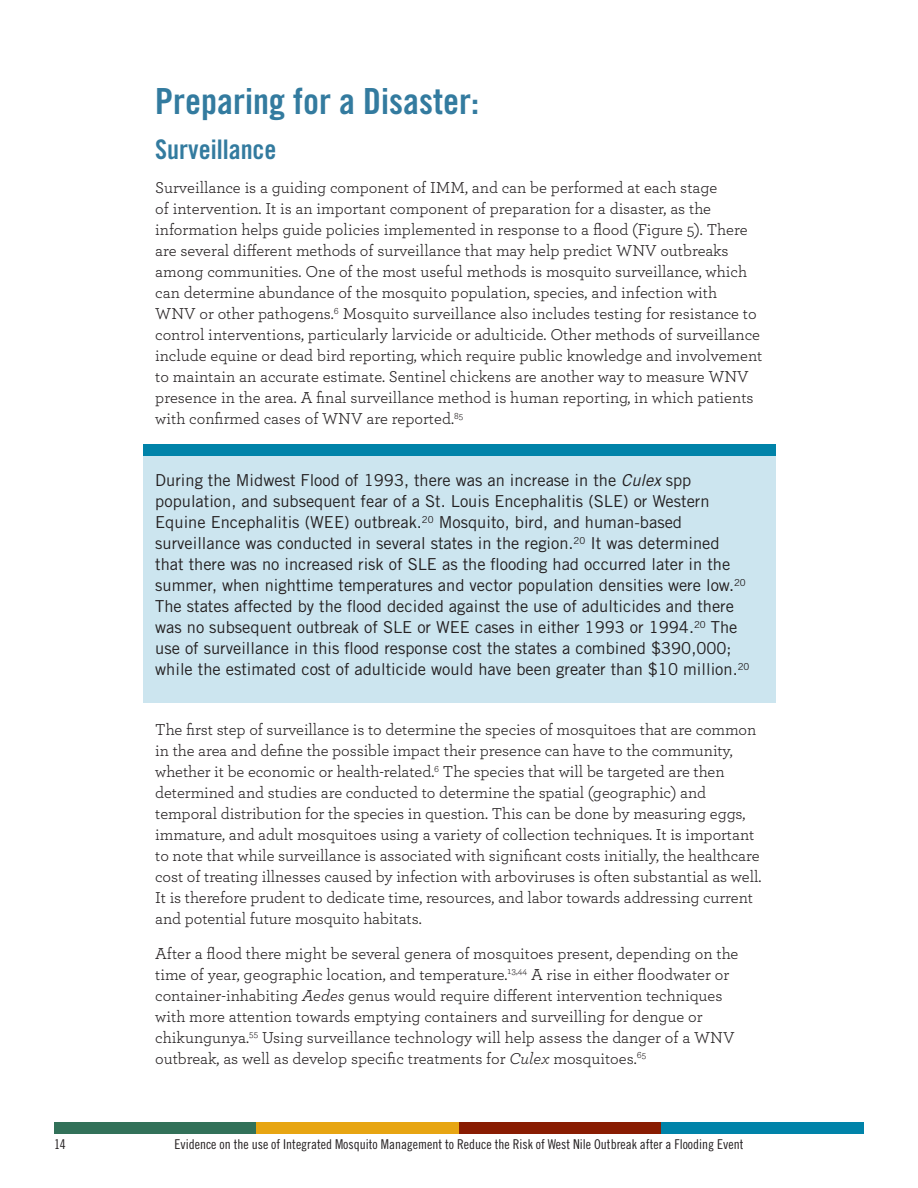
<style>
.page{position:relative;width:918px;height:1188px;background:#fff}
.page>*{position:absolute;margin:0;border:0;box-sizing:border-box;transform-origin:0 0}
.t1{font:36px "Trade Gothic LT Std Bd Cn 20";color:#337b9f}
.t2{font:27px "Trade Gothic LT Std Bd Cn 20";color:#337b9f}
.body{font:16.5px/21px "Archer Pro";letter-spacing:-.005em;color:#231f20}
.box_text{font:16.5px/21px "Trade Gothic LT Std";color:#231f20}
.t3{font:13.5px "Trade Gothic LT Std Cn 18";color:#231f20}
.s1{font-style:italic}
</style>
<div class="page">
<div style="left:54px;top:1122px;width:202px;height:12px;background:#327159"></div>
<div style="left:256px;top:1122px;width:203px;height:12px;background:#e7a512"></div>
<div style="left:459px;top:1122px;width:203px;height:12px;background:#891c02"></div>
<div style="left:662px;top:1122px;width:202px;height:12px;background:#0083a9"></div>
<div style="left:143px;top:444px;width:632px;height:259px;background:#cce5ef"></div>
<div style="left:143px;top:444px;width:632px;height:12px;background:#0083a9"></div>
<h2 class="t1" style="left:155px;top:79px;width:325px">Preparing for a Disaster:</h2>
<h3 class="t2" style="left:155px;top:133px;width:123px">Surveillance</h3>
<p class="body" style="left:155px;top:176px;width:609px">Surveillance is a guiding component of IMM, and can be performed at each stage<br>of intervention. It is an important component of preparation for a disaster, as the information helps guide policies implemented in response to a flood (Figure 5). There are several different methods of surveillance that may help predict WNV outbreaks among communities. One of the most useful methods is mosquito surveillance, which can determine abundance of the mosquito population, species, and infection with<br>WNV or other pathogens.<sup>6</sup> Mosquito surveillance also includes testing for resistance to control interventions, particularly larvicide or adulticide. Other methods of surveillance include equine or dead bird reporting, which require public knowledge and involvement to maintain an accurate estimate. Sentinel chickens are another way to measure WNV presence in the area. A final surveillance method is human reporting, in which patients with confirmed cases of WNV are reported.<sup>85</sup></p>
<p class="box_text" style="left:155px;top:469px;width:596px">During the Midwest Flood of 1993, there was an increase in the <span class="s1">Culex</span> spp population, and subsequent fear of a St. Louis Encephalitis (SLE) or Western Equine Encephalitis (WEE) outbreak.<sup>20</sup> Mosquito, bird, and human-based surveillance was conducted in several states in the region.<sup>20</sup> It was determined that there was no increased risk of SLE as the flooding had occurred later in the summer, when nighttime temperatures and vector population densities were low.<sup>20<br></sup>The states affected by the flood decided against the use of adulticides and there was no subsequent outbreak of SLE or WEE cases in either 1993 or 1994.<sup>20</sup> The use of surveillance in this flood response cost the states a combined $390,000; while the estimated cost of adulticide would have been greater than $10 million.<sup>20</sup></p>
<p class="body" style="left:155px;top:719px;width:606px">The first step of surveillance is to determine the species of mosquitoes that are common in the area and define the possible impact their presence can have to the community, whether it be economic or health-related.<sup>6</sup> The species that will be targeted are then determined and studies are conducted to determine the spatial (geographic) and temporal distribution for the species in question. This can be done by measuring eggs, immature, and adult mosquitoes using a variety of collection techniques. It is important to note that while surveillance is associated with significant costs initially, the healthcare cost of treating illnesses caused by infection with arboviruses is often substantial as well.<br>It is therefore prudent to dedicate time, resources, and labor towards addressing current and potential future mosquito habitats.</p>
<p class="body" style="left:155px;top:942px;width:585px">After a flood there might be several genera of mosquitoes present, depending on the time of year, geographic location, and temperature.<sup>13,44</sup> A rise in either floodwater or container-inhabiting <span class="s1">Aedes</span> genus would require different intervention techniques with more attention towards emptying containers and surveilling for dengue or chikungunya.<sup>55</sup> Using surveillance technology will help assess the danger of a WNV outbreak, as well as develop specific treatments for <span class="s1">Culex</span> mosquitoes.<sup>65</sup></p>
<p class="t3" style="left:54px;top:1136px;width:13px">14</p>
<p class="t3" style="left:175px;top:1136px;width:570px">Evidence on the use of Integrated Mosquito Management to Reduce the Risk of West Nile Outbreak after a Flooding Event</p>
</div>
